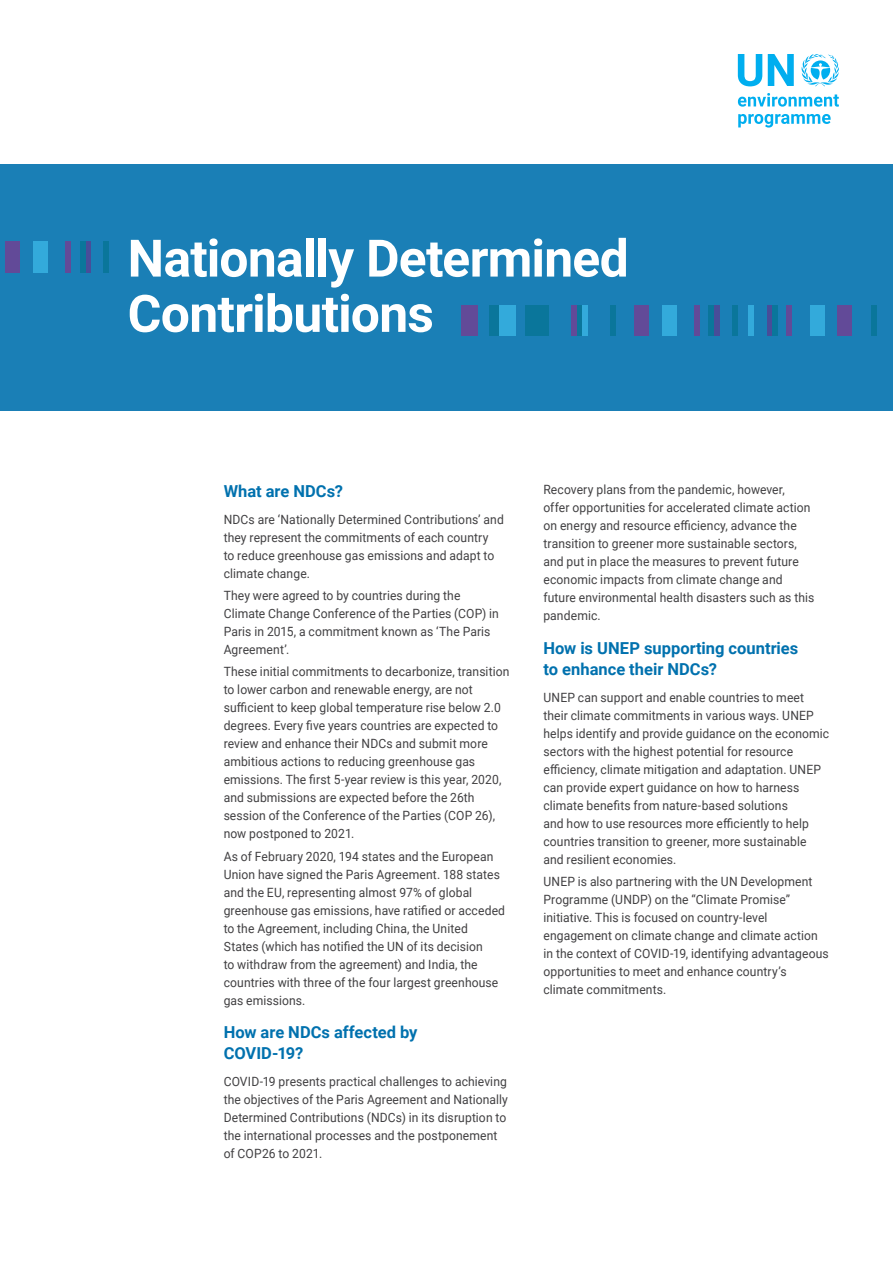
<style>
.page{position:relative;width:893px;height:1263px;background:#fff}
.page>*{position:absolute;margin:0;border:0;box-sizing:border-box;transform-origin:0 0}
.t1{font:700 51.75px/55.3px "Roboto";letter-spacing:-.015em;color:#fff}
.t2{font:700 16.5px/21px "Roboto";color:#0071ae}
.t3{font:12.75px/18px "Roboto";letter-spacing:.01em;color:#414042;scale:.95 1}
</style>
<div class="page">
<svg style="left:801px;top:54px;width:38px;height:32px"></svg>
<svg style="left:738px;top:54px;width:24px;height:32px"></svg>
<svg style="left:768px;top:54px;width:26px;height:32px"></svg>
<svg style="left:738px;top:93px;width:101px;height:14px"></svg>
<svg style="left:738px;top:114px;width:93px;height:14px"></svg>
<div style="left:0;top:165px;width:893px;height:246px;background:#1a7fb6"></div>
<div style="left:6px;top:241px;width:14px;height:32px;background:#624a98"></div>
<div style="left:85px;top:241px;width:6px;height:32px;background:#484d99"></div>
<div style="left:66px;top:241px;width:5px;height:32px;background:#624a98"></div>
<div style="left:80px;top:241px;width:5px;height:32px;background:#0a769b"></div>
<div style="left:104px;top:241px;width:5px;height:32px;background:#0a769b"></div>
<div style="left:33px;top:241px;width:14px;height:32px;background:#33aadb"></div>
<div style="left:461px;top:305px;width:17px;height:31px;background:#624a98"></div>
<div style="left:635px;top:305px;width:14px;height:31px;background:#624a98"></div>
<div style="left:714px;top:305px;width:5px;height:31px;background:#484d99"></div>
<div style="left:694px;top:305px;width:6px;height:31px;background:#624a98"></div>
<div style="left:572px;top:305px;width:5px;height:31px;background:#624a98"></div>
<div style="left:490px;top:305px;width:10px;height:31px;background:#0a769b"></div>
<div style="left:709px;top:305px;width:5px;height:31px;background:#0a769b"></div>
<div style="left:610px;top:305px;width:6px;height:31px;background:#0a769b"></div>
<div style="left:732px;top:305px;width:6px;height:31px;background:#0a769b"></div>
<div style="left:525px;top:305px;width:24px;height:31px;background:#0a769b"></div>
<div style="left:577px;top:305px;width:5px;height:31px;background:#0a769b"></div>
<div style="left:582px;top:305px;width:6px;height:31px;background:#33aadb"></div>
<div style="left:500px;top:305px;width:16px;height:31px;background:#33aadb"></div>
<div style="left:662px;top:305px;width:14px;height:31px;background:#33aadb"></div>
<div style="left:838px;top:305px;width:14px;height:31px;background:#624a98"></div>
<div style="left:767px;top:305px;width:5px;height:31px;background:#484d99"></div>
<div style="left:787px;top:305px;width:5px;height:31px;background:#624a98"></div>
<div style="left:772px;top:305px;width:6px;height:31px;background:#0a769b"></div>
<div style="left:871px;top:305px;width:5px;height:31px;background:#0a769b"></div>
<div style="left:749px;top:305px;width:5px;height:31px;background:#33aadb"></div>
<div style="left:811px;top:305px;width:14px;height:31px;background:#33aadb"></div>
<h1 class="t1" style="left:128px;top:229px;width:503px">Nationally Determined<br>Contributions</h1>
<p class="t2" style="left:224px;top:480px;width:121px">What are NDCs?</p>
<p class="t3" style="left:224px;top:510px;width:296px">NDCs are ‘Nationally Determined Contributions’ and they represent the commitments of each country<br>to reduce greenhouse gas emissions and adapt to climate change.</p>
<p class="t3" style="left:224px;top:586px;width:291px">They were agreed to by countries during the Climate Change Conference of the Parties (COP) in Paris in 2015, a commitment known as ‘The Paris Agreement’.</p>
<p class="t3" style="left:224px;top:662px;width:302px">These initial commitments to decarbonize, transition to lower carbon and renewable energy, are not sufficient to keep global temperature rise below 2.0 degrees. Every five years countries are expected to review and enhance their NDCs and submit more ambitious actions to reducing greenhouse gas emissions. The first 5-year review is this year, 2020, and submissions are expected before the 26th session of the Conference of the Parties (COP 26), now postponed to 2021.</p>
<p class="t3" style="left:224px;top:846px;width:298px">As of February 2020, 194 states and the European Union have signed the Paris Agreement. 188 states and the EU, representing almost 97% of global greenhouse gas emissions, have ratified or acceded to the Agreement, including China, the United States (which has notified the UN of its decision<br>to withdraw from the agreement) and India, the countries with three of the four largest greenhouse gas emissions.</p>
<p class="t2" style="left:224px;top:1021px;width:195px">How are NDCs affected by<br>COVID-19?</p>
<p class="t3" style="left:224px;top:1072px;width:301px">COVID-19 presents practical challenges to achieving the objectives of the Paris Agreement and Nationally Determined Contributions (NDCs) in its disruption to the international processes and the postponement of COP26 to 2021.</p>
<p class="t3" style="left:543px;top:480px;width:287px">Recovery plans from the pandemic, however,<br>offer opportunities for accelerated climate action on energy and resource efficiency, advance the transition to greener more sustainable sectors, and put in place the measures to prevent future economic impacts from climate change and future environmental health disasters such as this pandemic.</p>
<p class="t2" style="left:543px;top:637px;width:256px">How is UNEP supporting countries to enhance their NDCs?</p>
<p class="t3" style="left:543px;top:688px;width:302px">UNEP can support and enable countries to meet their climate commitments in various ways. UNEP helps identify and provide guidance on the economic sectors with the highest potential for resource efficiency, climate mitigation and adaptation. UNEP can provide expert guidance on how to harness climate benefits from nature-based solutions<br>and how to use resources more efficiently to help countries transition to greener, more sustainable and resilient economies.</p>
<p class="t3" style="left:543px;top:872px;width:302px">UNEP is also partnering with the UN Development Programme (UNDP) on the “Climate Promise” initiative. This is focused on country-level engagement on climate change and climate action in the context of COVID-19, identifying advantageous opportunities to meet and enhance country’s climate commitments.</p>
</div>
